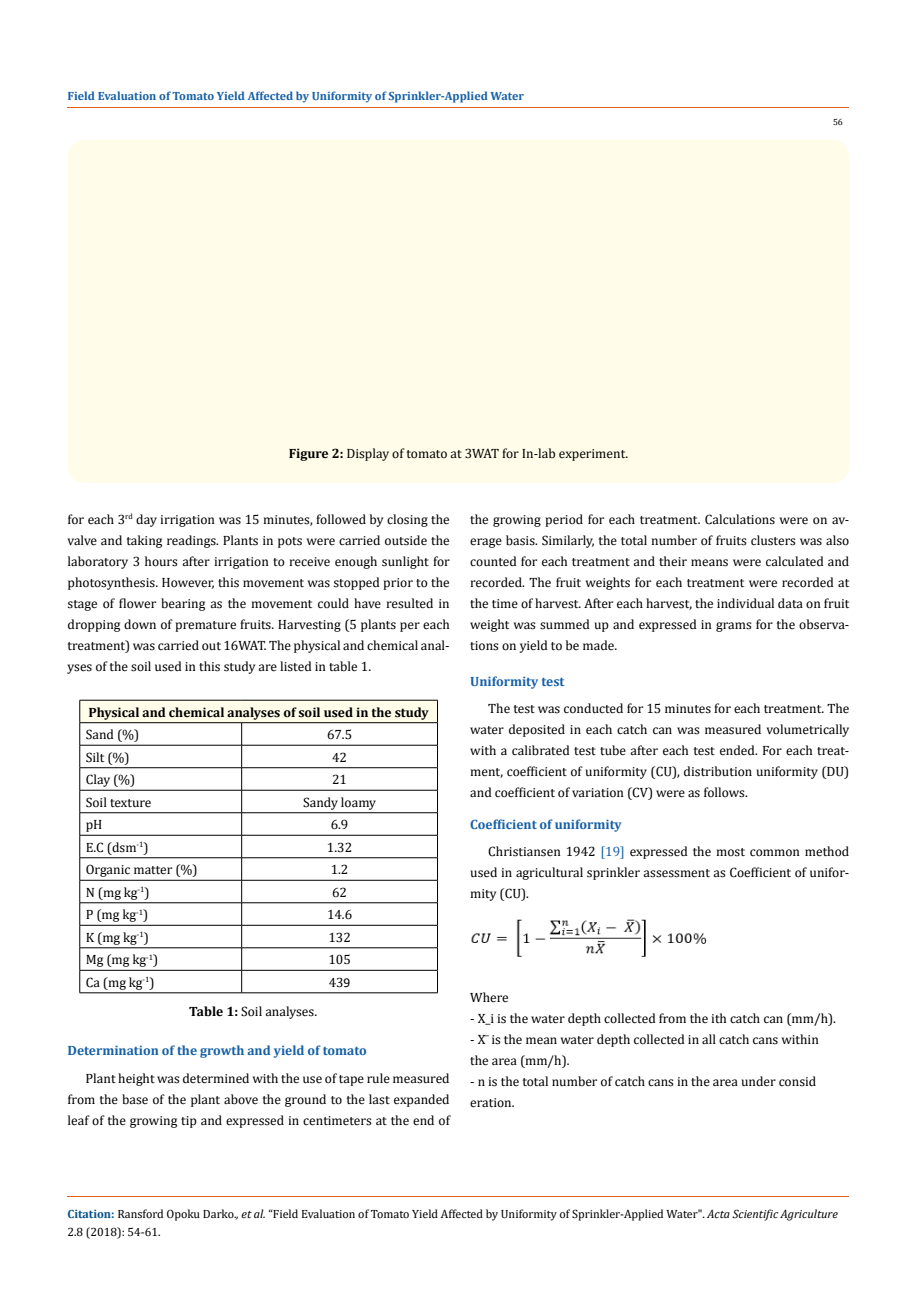
<style>
.page{position:relative;width:917px;height:1316px;background:#fff}
.page>*{position:absolute;margin:0;border:0;box-sizing:border-box;transform-origin:0 0}
.t1{font:13.5px/21px "Cambria";color:#000;text-align:justify}
.t2{font:700 13.5px "Cambria";color:#1560a6}
.t3{font:700 13.5px "Cambria";color:#000}
.t4{font:12px/18px "Cambria";color:#000}
.t5{font:700 12px "Cambria";color:#1560a6}
.t6{font:9px "Cambria";color:#000}
.s1{font-weight:700}
.s2{font-family:"Calibri"}
.s3{font-weight:700;color:#1560a6}
.s4{color:#1560a6}
.s5{font-weight:700;color:#035089}
.s6{font-style:italic}
</style>
<div class="page">
<hr style="left:67px;top:1196px;width:782px;height:1px;background:#e05d1a">
<hr style="left:67px;top:107px;width:782px;height:1px;background:#e05d1a">
<div style="left:67px;top:140px;width:782px;height:343px;background:#fffde9;border-radius:18px"></div>
<div style="left:80px;top:700px;width:357px;height:22px;background:#fffde9"></div>
<hr style="left:80px;top:700px;width:162px;height:1px;background:#000">
<hr style="left:242px;top:700px;width:195px;height:1px;background:#000">
<hr style="left:80px;top:722px;width:162px;height:1px;background:#000">
<hr style="left:242px;top:722px;width:195px;height:1px;background:#000">
<hr style="left:80px;top:745px;width:162px;height:1px;background:#000">
<hr style="left:242px;top:745px;width:195px;height:1px;background:#000">
<hr style="left:80px;top:767px;width:162px;height:1px;background:#000">
<hr style="left:242px;top:767px;width:195px;height:1px;background:#000">
<hr style="left:80px;top:790px;width:162px;height:1px;background:#000">
<hr style="left:242px;top:790px;width:195px;height:1px;background:#000">
<hr style="left:80px;top:812px;width:162px;height:1px;background:#000">
<hr style="left:242px;top:812px;width:195px;height:1px;background:#000">
<hr style="left:80px;top:835px;width:162px;height:1px;background:#000">
<hr style="left:242px;top:835px;width:195px;height:1px;background:#000">
<hr style="left:80px;top:857px;width:162px;height:1px;background:#000">
<hr style="left:242px;top:857px;width:195px;height:1px;background:#000">
<hr style="left:80px;top:880px;width:162px;height:1px;background:#000">
<hr style="left:242px;top:880px;width:195px;height:1px;background:#000">
<hr style="left:80px;top:902px;width:162px;height:1px;background:#000">
<hr style="left:242px;top:902px;width:195px;height:1px;background:#000">
<hr style="left:80px;top:925px;width:162px;height:1px;background:#000">
<hr style="left:242px;top:925px;width:195px;height:1px;background:#000">
<hr style="left:80px;top:947px;width:162px;height:1px;background:#000">
<hr style="left:242px;top:947px;width:195px;height:1px;background:#000">
<hr style="left:80px;top:970px;width:162px;height:1px;background:#000">
<svg style="left:79px;top:700px;width:1px;height:292px"></svg>
<hr style="left:242px;top:970px;width:195px;height:1px;background:#000">
<svg style="left:241px;top:723px;width:1px;height:269px"></svg>
<svg style="left:437px;top:700px;width:1px;height:292px"></svg>
<hr style="left:80px;top:992px;width:162px;height:1px;background:#000">
<hr style="left:242px;top:992px;width:195px;height:1px;background:#000">
<img style="left:471px;top:919px;width:236px;height:38px">
<p class="t5" style="left:67px;top:87px;width:458px">Field Evaluation of Tomato Yield Affected by Uniformity of Sprinkler-Applied Water</p>
<p class="t1" style="left:289px;top:442px;width:341px"><span class="s1">Figure 2:</span> Display of tomato at 3WAT for In-lab experiment.</p>
<p class="t6" style="left:833px;top:117px;width:11px">56</p>
<p class="t1" style="left:68px;top:508px;width:384px">for each 3<sup>rd</sup> day irrigation was 15 minutes, followed by closing the valve and taking readings. Plants in pots were carried outside the laboratory 3 hours after irrigation to receive enough sunlight for photosynthesis. However, this movement was stopped prior to the stage of flower bearing as the movement could have resulted in dropping down of premature fruits. Harvesting (5 plants per each treatment) was carried out 16WAT. The physical and chemical anal&shy;yses of the soil used in this study are listed in table 1.</p>
<p class="t3" style="left:88px;top:702px;width:342px">Physical and chemical analyses of soil used in the study</p>
<p class="t1" style="left:86px;top:724px;width:55px">Sand (%)</p>
<p class="t1" style="left:327px;top:724px;width:27px">67.5</p>
<p class="t1" style="left:86px;top:746px;width:45px">Silt (%)</p>
<p class="t1" style="left:332px;top:746px;width:16px">42</p>
<p class="t1" style="left:86px;top:769px;width:51px">Clay (%)</p>
<p class="t1" style="left:332px;top:769px;width:16px">21</p>
<p class="t1" style="left:86px;top:791px;width:67px">Soil texture</p>
<p class="t1" style="left:303px;top:791px;width:75px">Sandy loamy</p>
<p class="t1" style="left:86px;top:814px;width:18px">pH</p>
<p class="t1" style="left:331px;top:814px;width:19px">6.9</p>
<p class="t1" style="left:86px;top:836px;width:64px">E.C (dsm<sup>-1</sup>)</p>
<p class="t1" style="left:327px;top:836px;width:27px">1.32</p>
<p class="t1" style="left:86px;top:859px;width:113px">Organic matter (%)</p>
<p class="t1" style="left:331px;top:859px;width:19px">1.2</p>
<p class="t1" style="left:86px;top:881px;width:65px">N (mg kg<sup>-1</sup>)</p>
<p class="t1" style="left:332px;top:881px;width:16px">62</p>
<p class="t1" style="left:86px;top:904px;width:64px">P (mg kg<sup>-1</sup>)</p>
<p class="t1" style="left:327px;top:904px;width:27px">14.6</p>
<p class="t1" style="left:86px;top:926px;width:65px">K (mg kg<sup>-1</sup>)</p>
<p class="t1" style="left:328px;top:926px;width:24px">132</p>
<p class="t1" style="left:86px;top:949px;width:74px">Mg (mg kg<sup>-1</sup>)</p>
<p class="t1" style="left:328px;top:949px;width:24px">105</p>
<p class="t1" style="left:86px;top:971px;width:70px">Ca (mg kg<sup>-1</sup>)</p>
<p class="t1" style="left:329px;top:971px;width:23px">43<span class="s2">9</span></p>
<p class="t1" style="left:189px;top:1000px;width:129px"><span class="s1">Table 1:</span> Soil analyses.</p>
<p class="t2" style="left:67px;top:1040px;width:301px">Determination of the growth and yield of tomato</p>
<p class="t1" style="left:68px;top:1067px;width:384px;text-indent:18px">Plant height was determined with the use of tape rule measured from the base of the plant above the ground to the last expanded leaf of the growing tip and expressed in centimeters at the end of</p>
<p class="t1" style="left:470px;top:508px;width:381px">the growing period for each treatment. Calculations were on av&shy;erage basis. Similarly, the total number of fruits clusters was also counted for each treatment and their means were calculated and recorded. The fruit weights for each treatment were recorded at the time of harvest. After each harvest, the individual data on fruit weight was summed up and expressed in grams for the observa&shy;tions on yield to be made.</p>
<p class="t2" style="left:470px;top:672px;width:96px">Uniformity test</p>
<p class="t1" style="left:470px;top:697px;width:380px;text-indent:18px">The test was conducted for 15 minutes for each treatment. The water deposited in each catch can was measured volumetrically with a calibrated test tube after each test ended. For each treat&shy;ment, coefficient of uniformity (CU), distribution uniformity (DU) and coefficient of variation (CV) were as follows.</p>
<p class="t1" style="left:488px;top:811px;width:362px;line-height:26.5px;text-indent:-18px"><span class="s3">Coefficient of uniformity<br></span>Christiansen 1942 <span class="s4">[19]</span> expressed the most common method</p>
<p class="t1" style="left:470px;top:861px;width:380px">used in agricultural sprinkler assessment as Coefficient of unifor&shy;mity (CU).</p>
<p class="t1" style="left:470px;top:986px;width:40px">Where</p>
<p class="t1" style="left:470px;top:1007px;width:367px">- X_i is the water depth collected from the ith catch can (mm/h).</p>
<p class="t1" style="left:470px;top:1028px;width:350px">- X ̅is the mean water depth collected in all catch cans within the area (mm/h).</p>
<p class="t1" style="left:470px;top:1070px;width:347px">- n is the total number of catch cans in the area under consid eration.</p>
<p class="t4" style="left:67px;top:1204px;width:771px"><span class="s5">Citation:</span> Ransford Opoku Darko.<span class="s6">, et al.</span> “Field Evaluation of Tomato Yield Affected by Uniformity of Sprinkler-Applied Water". <span class="s6">Acta Scientific Agriculture<br></span>2.8 (2018): 54-61.</p>
</div>
